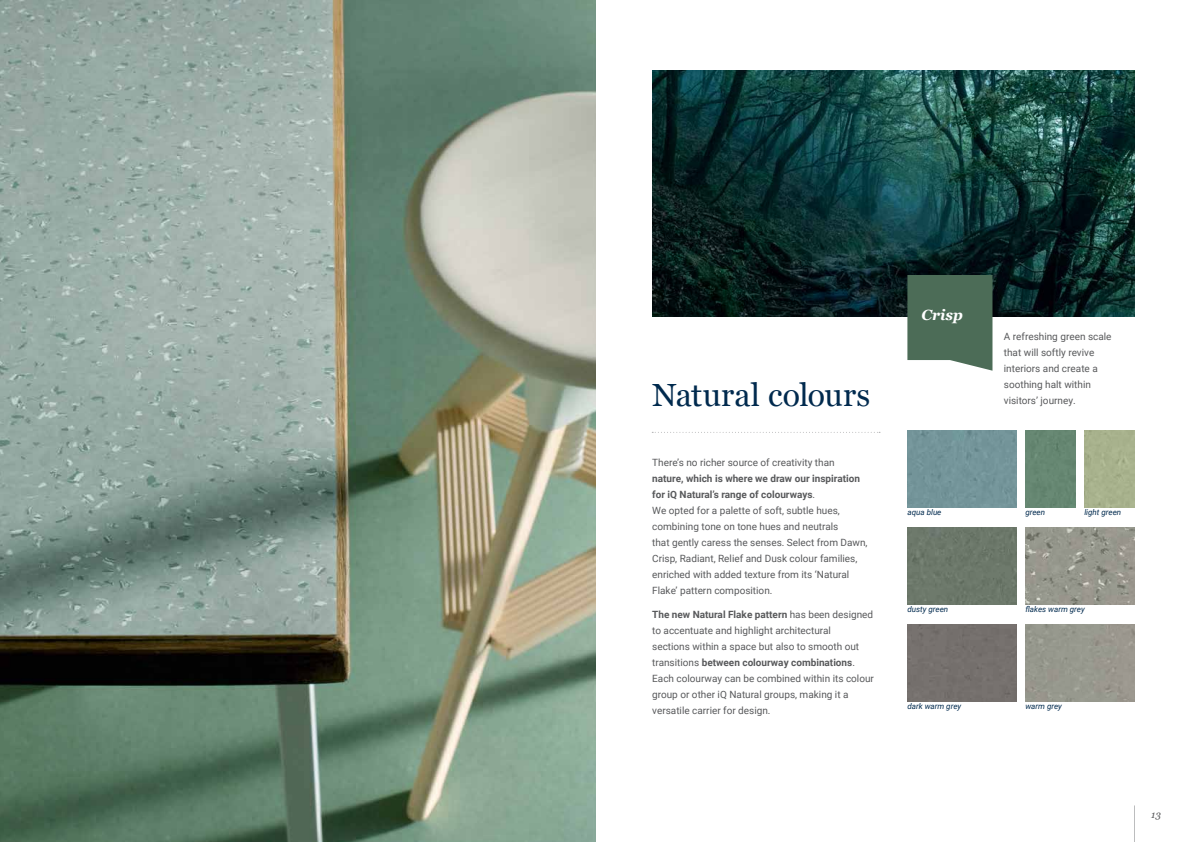
<style>
.page{position:relative;width:1191px;height:842px;background:#fff}
.page>*{position:absolute;margin:0;border:0;box-sizing:border-box;transform-origin:0 0}
.t1{font:32px "Georgia";color:#002a4e}
.t2{font:italic 700 14.8px "Georgia";color:#fff}
.t3{font:10px/16px "Roboto";color:#58595b}
.t4{font:italic 10px "Georgia";color:#58595b}
.t5{font:italic 8px "Roboto";color:#002a4e}
.s1{font-weight:700}
</style>
<div class="page">
<img style="left:652px;top:71px;width:482px;height:245px">
<img style="left:0;top:0;width:595px;height:842px">
<svg style="left:652px;top:432px;width:228px;height:1px"></svg>
<svg style="left:907px;top:275px;width:85px;height:96px;background:#5b7865"></svg>
<div style="left:907px;top:430px;width:109px;height:77px;background:#739499"></div>
<div style="left:907px;top:527px;width:109px;height:77px;background:#6c786a"></div>
<img style="left:1025px;top:527px;width:109px;height:77px">
<div style="left:907px;top:624px;width:109px;height:77px;background:#75706d"></div>
<div style="left:1025px;top:624px;width:109px;height:77px;background:#98988e"></div>
<div style="left:1025px;top:430px;width:50px;height:77px;background:#668772"></div>
<div style="left:1084px;top:430px;width:50px;height:77px;background:#a8b28d"></div>
<hr style="left:1134px;top:805px;width:1px;height:37px;background:#58595b">
<h1 class="t1" style="left:652px;top:371px;width:219px">Natural colours</h1>
<p class="t3" style="left:652px;top:454px;width:184px">There’s no richer source of creativity than</p>
<p class="t3" style="left:652px;top:470px;width:217px"><span class="s1">nature, which is where we draw our inspiration for iQ Natural’s range of colourways</span>.<br>We opted for a palette of soft, subtle hues, combining tone on tone hues and neutrals<br>that gently caress the senses. Select from Dawn, Crisp, Radiant, Relief and Dusk colour families, enriched with added texture from its ‘Natural Flake’ pattern composition.</p>
<p class="t3" style="left:652px;top:606px;width:223px"><span class="s1">The new Natural Flake pattern</span> has been designed to accentuate and highlight architectural<br>sections within a space but also to smooth out transitions <span class="s1">between colourway combinations</span>.<br>Each colourway can be combined within its colour group or other iQ Natural groups, making it a versatile carrier for design.</p>
<h2 class="t2" style="left:921px;top:304px;width:43px">Crisp</h2>
<p class="t5" style="left:907px;top:506px;width:36px">aqua blue</p>
<p class="t5" style="left:907px;top:603px;width:42px">dusty green</p>
<p class="t5" style="left:907px;top:700px;width:55px">dark warm grey</p>
<p class="t3" style="left:1003px;top:328px;width:109px">A refreshing green scale that will softly revive interiors and create a soothing halt within visitors’ journey.</p>
<p class="t5" style="left:1025px;top:506px;width:21px">green</p>
<p class="t5" style="left:1084px;top:506px;width:38px">light green</p>
<p class="t5" style="left:1025px;top:603px;width:61px">flakes warm grey</p>
<p class="t5" style="left:1025px;top:700px;width:38px">warm grey</p>
<p class="t4" style="left:1151px;top:807px;width:11px">13</p>
</div>
